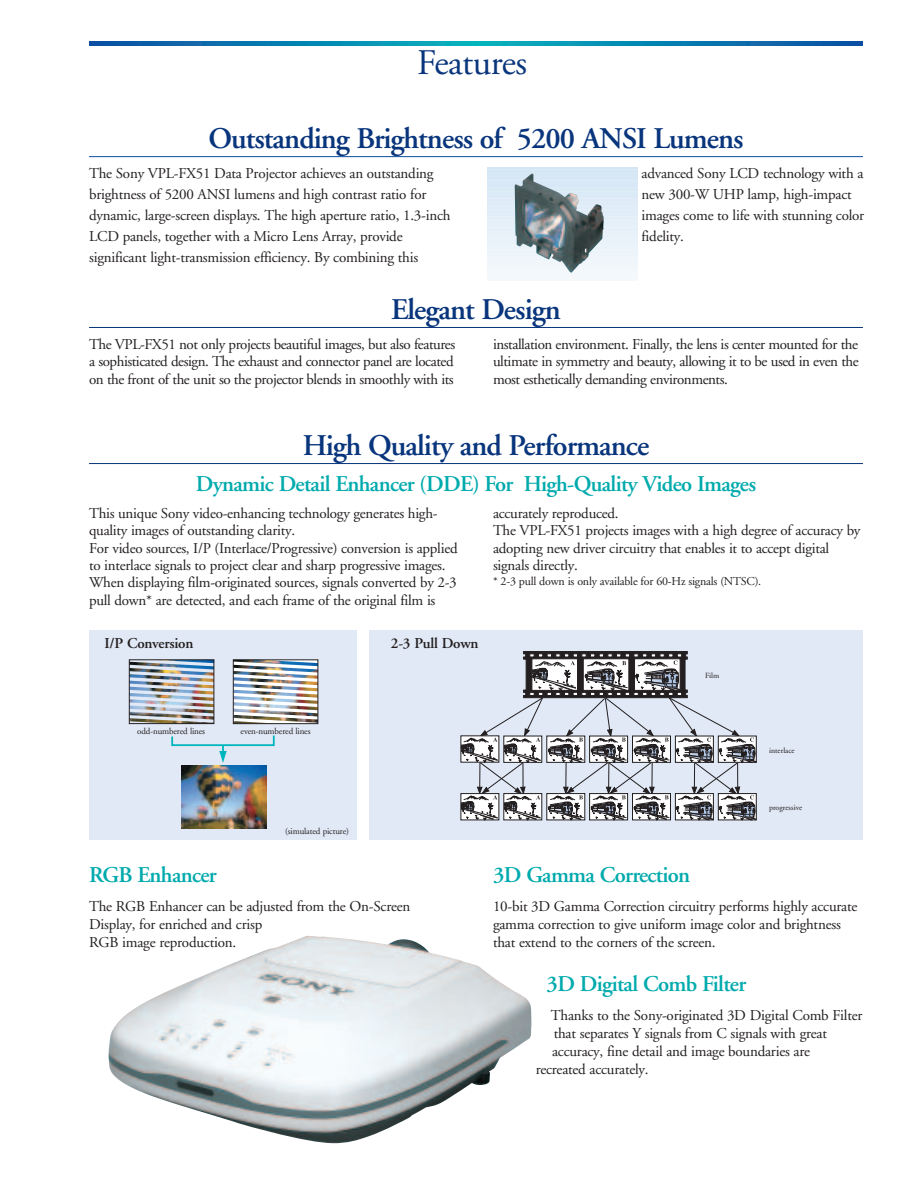
<style>
.page{position:relative;width:918px;height:1188px;background:#fff}
.page>*{position:absolute;margin:0;border:0;box-sizing:border-box;transform-origin:0 0}
.t1{font:36px "Adobe Garamond";letter-spacing:-.015em;color:#08357c}
.t2{font:600 30px "Adobe Garamond";letter-spacing:-.03em;color:#08357c}
.t3{font:600 22.5px "Adobe Garamond";letter-spacing:-.03em;color:#00aaad}
.t4{font:15px/17.4px "Adobe Garamond";letter-spacing:-.015em;color:#231f20}
.t5{font:600 15px "Adobe Garamond";letter-spacing:-.015em;color:#231f20}
.t6{font:12px "Adobe Garamond";letter-spacing:-.02em;color:#231f20}
.t7{font:9px "Adobe Garamond";letter-spacing:-.015em;color:#231f20}
.t8{font:7.8px "Adobe Garamond";color:#231f20}
</style>
<div class="page">
<img style="left:109px;top:936px;width:422px;height:207px">
<hr style="left:89px;top:463px;width:774px;height:1px;background:#08357c">
<hr style="left:89px;top:156px;width:774px;height:1px;background:#0d4da1">
<hr style="left:89px;top:327px;width:774px;height:1px;background:#08357c">
<div style="left:89px;top:630px;width:268px;height:210px;background:#e1e9f6"></div>
<img style="left:181px;top:765px;width:86px;height:64px">
<svg style="left:171px;top:735px;width:104px;height:28px"></svg>
<img style="left:235px;top:662px;width:81px;height:60px">
<div style="left:233px;top:660px;width:85px;height:64px;border:1px solid #231f20"></div>
<img style="left:131px;top:662px;width:81px;height:60px">
<div style="left:129px;top:660px;width:85px;height:64px;border:1px solid #231f20"></div>
<div style="left:370px;top:630px;width:493px;height:210px;background:#e1e9f6"></div>
<svg style="left:461px;top:651px;width:296px;height:169px"></svg>
<div style="left:276px;top:41px;width:400px;height:5px;background:#047eb0"></div>
<div style="left:289px;top:41px;width:374px;height:5px;background:#0082b1"></div>
<div style="left:306px;top:41px;width:340px;height:5px;background:#0086b2"></div>
<div style="left:320px;top:41px;width:313px;height:5px;background:#008ab3"></div>
<div style="left:335px;top:41px;width:282px;height:5px;background:#038eb4"></div>
<div style="left:348px;top:41px;width:256px;height:5px;background:#0592b5"></div>
<div style="left:363px;top:41px;width:226px;height:5px;background:#0896b6"></div>
<div style="left:374px;top:41px;width:204px;height:5px;background:#0c99b7"></div>
<div style="left:386px;top:41px;width:181px;height:5px;background:#079cb8"></div>
<div style="left:399px;top:41px;width:154px;height:5px;background:#09a0b9"></div>
<div style="left:414px;top:41px;width:124px;height:5px;background:#0aa4ba"></div>
<div style="left:429px;top:41px;width:94px;height:5px;background:#0ca8ba"></div>
<div style="left:442px;top:41px;width:68px;height:5px;background:#0eacbb"></div>
<div style="left:444px;top:41px;width:64px;height:5px;background:#07adbb"></div>
<div style="left:446px;top:41px;width:60px;height:5px;background:#00aebc"></div>
<div style="left:450px;top:41px;width:52px;height:5px;background:#0baebb"></div>
<div style="left:459px;top:41px;width:34px;height:5px;background:#07b1bc"></div>
<div style="left:468px;top:41px;width:16px;height:5px;background:#03b4bc"></div>
<hr style="left:487px;top:167px;width:150px;height:3px;background:#d4e5f5">
<div style="left:487px;top:169px;width:150px;height:5px;background:#d5e6f5"></div>
<hr style="left:487px;top:173px;width:150px;height:4px;background:#d6e6f5">
<div style="left:487px;top:176px;width:150px;height:5px;background:#d7e7f5"></div>
<hr style="left:487px;top:180px;width:150px;height:4px;background:#d8e8f6">
<hr style="left:487px;top:184px;width:150px;height:4px;background:#d9e8f6">
<div style="left:487px;top:187px;width:150px;height:5px;background:#dae9f6"></div>
<hr style="left:487px;top:191px;width:150px;height:4px;background:#dbeaf7">
<hr style="left:487px;top:195px;width:150px;height:4px;background:#dceaf7">
<div style="left:487px;top:198px;width:150px;height:5px;background:#deebf7"></div>
<hr style="left:487px;top:202px;width:150px;height:4px;background:#dfecf7">
<div style="left:487px;top:205px;width:150px;height:5px;background:#e0ecf7"></div>
<hr style="left:487px;top:209px;width:150px;height:4px;background:#e0ecf7">
<hr style="left:487px;top:213px;width:150px;height:4px;background:#e1edf8">
<div style="left:487px;top:216px;width:150px;height:5px;background:#e3eef8"></div>
<hr style="left:487px;top:220px;width:150px;height:4px;background:#e4eff8">
<hr style="left:487px;top:224px;width:150px;height:4px;background:#e6f0f9">
<hr style="left:487px;top:227px;width:150px;height:4px;background:#e7f0f9">
<hr style="left:487px;top:231px;width:150px;height:4px;background:#e8f1f9">
<div style="left:487px;top:234px;width:150px;height:5px;background:#e8f1f9"></div>
<hr style="left:487px;top:238px;width:150px;height:4px;background:#e9f2fa">
<hr style="left:487px;top:242px;width:150px;height:4px;background:#eaf2fa">
<div style="left:487px;top:245px;width:150px;height:5px;background:#ebf3fa"></div>
<hr style="left:487px;top:249px;width:150px;height:4px;background:#ecf4fb">
<hr style="left:487px;top:253px;width:150px;height:4px;background:#edf4fa">
<hr style="left:487px;top:256px;width:150px;height:4px;background:#eef5fb">
<hr style="left:487px;top:260px;width:150px;height:4px;background:#f1f6fb">
<div style="left:487px;top:263px;width:150px;height:5px;background:#f1f6fb"></div>
<hr style="left:487px;top:267px;width:150px;height:4px;background:#f2f7fb">
<hr style="left:487px;top:271px;width:150px;height:4px;background:#f3f8fc">
<div style="left:487px;top:274px;width:150px;height:5px;background:#f4f8fc"></div>
<hr style="left:487px;top:278px;width:150px;height:2px;background:#f5f9fc">
<img style="left:515px;top:174px;width:89px;height:99px">
<h1 class="t1" style="left:417px;top:48px;width:112px">Features</h1>
<h2 class="t2" style="left:208px;top:126px;width:537px">Outstanding Brightness of 5200 ANSI Lumens</h2>
<p class="t4" style="left:89px;top:164px;width:363px;line-height:21px">The Sony VPL-FX51 Data Projector achieves an outstanding brightness of 5200 ANSI lumens and high contrast ratio for dynamic, large-screen displays. The high aperture ratio, 1.3-inch LCD panels, together with a Micro Lens Array, provide significant light-transmission efficiency. By combining this</p>
<p class="t4" style="left:642px;top:164px;width:224px;line-height:21px">advanced Sony LCD technology with a new 300-W UHP lamp, high-impact images come to life with stunning color fidelity.</p>
<h2 class="t2" style="left:391px;top:297px;width:171px">Elegant Design</h2>
<p class="t4" style="left:89px;top:337px;width:368px;text-align:justify">The VPL-FX51 not only projects beautiful images, but also features a sophisticated design. The exhaust and connector panel are located on the front of the unit so the projector blends in smoothly with its</p>
<p class="t4" style="left:493px;top:337px;width:367px;text-align:justify">installation environment. Finally, the lens is center mounted for the ultimate in symmetry and beauty, allowing it to be used in even the most esthetically demanding environments.</p>
<h2 class="t2" style="left:303px;top:433px;width:348px">High Quality and Performance</h2>
<h3 class="t3" style="left:196px;top:475px;width:562px">Dynamic Detail Enhancer (DDE) For High-Quality Video Images</h3>
<p class="t4" style="left:89px;top:506px;width:370px">This unique Sony video-enhancing technology generates high&shy;quality images of outstanding clarity.<br>For video sources, I/P (Interlace/Progressive) conversion is applied to interlace signals to project clear and sharp progressive images.<br>When displaying film-originated sources, signals converted by 2-3 pull down* are detected, and each frame of the original film is</p>
<p class="t4" style="left:493px;top:506px;width:369px">accurately reproduced.<br>The VPL-FX51 projects images with a high degree of accuracy by adopting new driver circuitry that enables it to accept digital signals directly.</p>
<p class="t6" style="left:493px;top:577px;width:270px">* 2-3 pull down is only available for 60-Hz signals (NTSC).</p>
<p class="t5" style="left:105px;top:637px;width:90px">I/P Conversion</p>
<p class="t5" style="left:391px;top:637px;width:89px">2-3 Pull Down</p>
<p class="t7" style="left:137px;top:727px;width:69px">odd-numbered lines</p>
<p class="t7" style="left:241px;top:727px;width:71px">even-numbered lines</p>
<p class="t8" style="left:705px;top:672px;width:16px">Film</p>
<p class="t8" style="left:769px;top:747px;width:27px">interlace</p>
<p class="t7" style="left:285px;top:827px;width:65px">(simulated picture)</p>
<h3 class="t3" style="left:89px;top:866px;width:129px">RGB Enhancer</h3>
<p class="t4" style="left:89px;top:898px;width:323px;line-height:18px">The RGB Enhancer can be adjusted from the On-Screen<br>Display, for enriched and crisp<br>RGB image reproduction.</p>
<p class="t8" style="left:769px;top:804px;width:35px">progressive</p>
<h3 class="t3" style="left:493px;top:866px;width:199px">3D Gamma Correction</h3>
<p class="t4" style="left:493px;top:898px;width:366px;line-height:18px">10-bit 3D Gamma Correction circuitry performs highly accurate gamma correction to give uniform image color and brightness that extend to the corners of the screen.</p>
<h3 class="t3" style="left:547px;top:975px;width:201px">3D Digital Comb Filter</h3>
<p class="t4" style="left:551px;top:1008px;width:313px">Thanks to the Sony-originated 3D Digital Comb Filter</p>
<p class="t4" style="left:554px;top:1026px;width:275px">that separates Y signals from C signals with great</p>
<p class="t4" style="left:552px;top:1044px;width:260px">accuracy, fine detail and image boundaries are</p>
<p class="t4" style="left:536px;top:1062px;width:115px">recreated accurately.</p>
</div>
